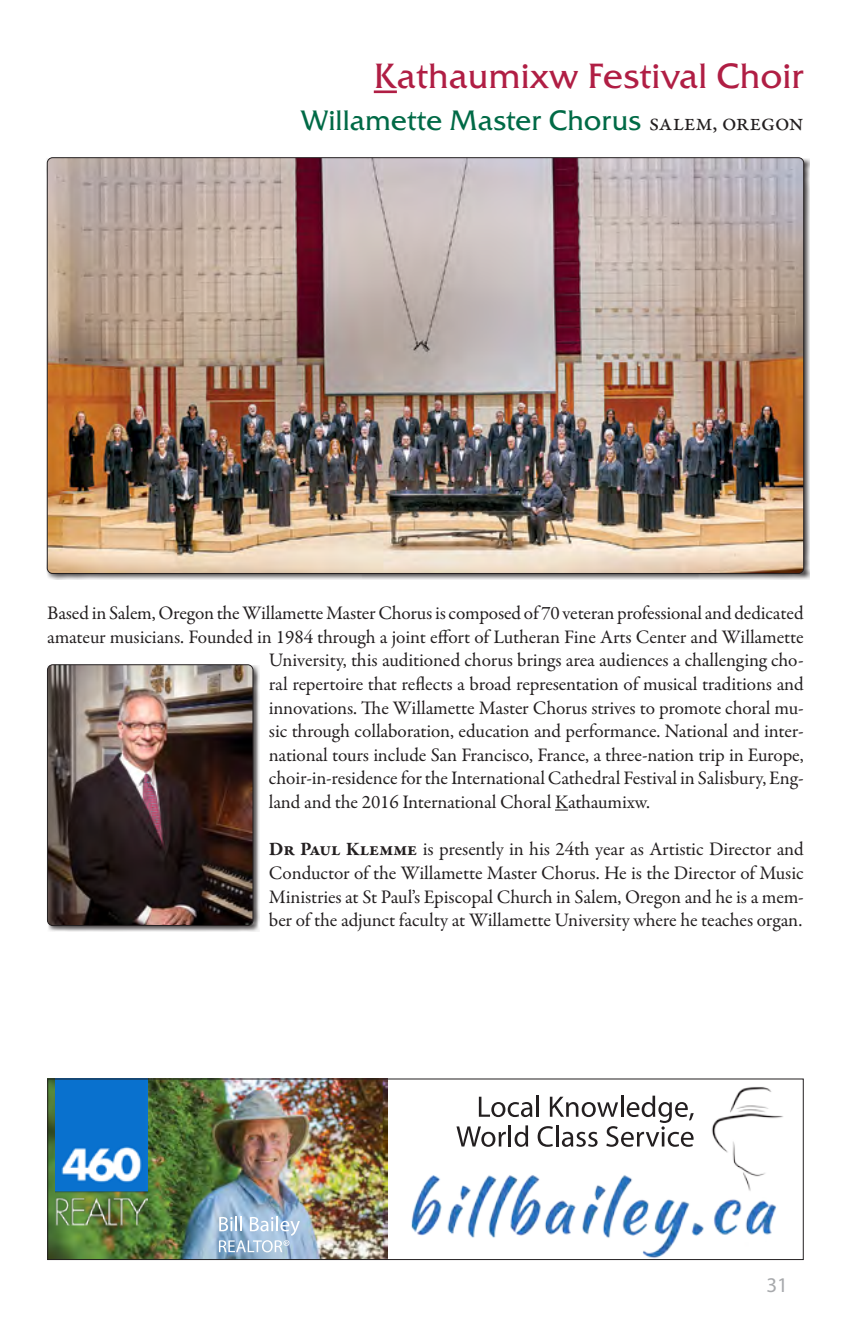
<style>
.page{position:relative;width:851px;height:1323px;background:#fff}
.page>*{position:absolute;margin:0;border:0;box-sizing:border-box;transform-origin:0 0}
.t1{font:35px "Friz Quadrata Std";color:#b01e44}
.t2{font:28px "Friz Quadrata Std";color:#006a46}
.t3{font:21px "Myriad Pro";color:#a7a9ac}
.t4{font:19.25px/23.6px "Garamond Premr Pro";letter-spacing:-.015em;color:#231f20;text-align:justify}
.s1{font-family:"Garamond Premr Pro";font-size:24.5px;color:#231f20}
.s2{font-weight:700}
</style>
<div class="page">
<img style="left:49px;top:1081px;width:339px;height:177px">
<img style="left:56px;top:1081px;width:91px;height:144px">
<svg style="left:219px;top:1216px;width:81px;height:36px;background:#b0c8df"></svg>
<svg style="left:456px;top:1096px;width:237px;height:51px"></svg>
<img style="left:411px;top:1175px;width:366px;height:83px">
<img style="left:697px;top:1087px;width:86px;height:113px">
<div style="left:47px;top:1079px;width:756px;height:181px;border:1px solid #231f20"></div>
<hr style="left:374px;top:90px;width:23px;height:3px;background:#b01e44">
<div style="left:47px;top:665px;width:213px;height:267px;background:#231f20;opacity:.75"></div>
<img style="left:47px;top:665px;width:206px;height:261px">
<div style="left:47px;top:665px;width:206px;height:261px;border:1px solid #231f20;border-radius:5px"></div>
<img style="left:47px;top:158px;width:756px;height:415px">
<svg style="left:555px;top:810px;width:13px;height:1px"></svg>
<h1 class="t1" style="left:374px;top:54px;width:431px">Kathaumixw Festival Choir</h1>
<h2 class="t2" style="left:300px;top:103px;width:504px">Willamette Master Chorus <span class="s1">salem, oregon</span></h2>
<p class="t4" style="left:47px;top:602px;width:757px">Based in Salem, Oregon the Willamette Master Chorus is composed of 70 veteran professional and dedicated</p>
<p class="t4" style="left:47px;top:625px;width:758px">amateur musicians. Founded in 1984 through a joint effort of Lutheran Fine Arts Center and Willamette</p>
<p class="t4" style="left:269px;top:649px;width:536px">University, this auditioned chorus brings area audiences a challenging cho-</p>
<p class="t4" style="left:269px;top:673px;width:536px">ral repertoire that reflects a broad representation of musical traditions and</p>
<p class="t4" style="left:269px;top:696px;width:536px">innovations. The Willamette Master Chorus strives to promote choral mu-</p>
<p class="t4" style="left:269px;top:720px;width:536px">sic through collaboration, education and performance. National and inter-</p>
<p class="t4" style="left:269px;top:743px;width:536px">national tours include San Francisco, France, a three-nation trip in Europe,</p>
<p class="t4" style="left:269px;top:767px;width:536px">choir-in-residence for the International Cathedral Festival in Salisbury, Eng-</p>
<p class="t4" style="left:269px;top:791px;width:382px">land and the 2016 International Choral Kathaumixw.</p>
<p class="t4" style="left:269px;top:838px;width:536px"><span class="s2">Dr Paul Klemme</span> is presently in his 24th year as Artistic Director and Conductor of the Willamette Master Chorus. He is the Director of Music Ministries at St Paul’s Episcopal Church in Salem, Oregon and he is a mem&shy;ber of the adjunct faculty at Willamette University where he teaches organ.</p>
<p class="t3" style="left:766px;top:1272px;width:23px">31</p>
</div>
